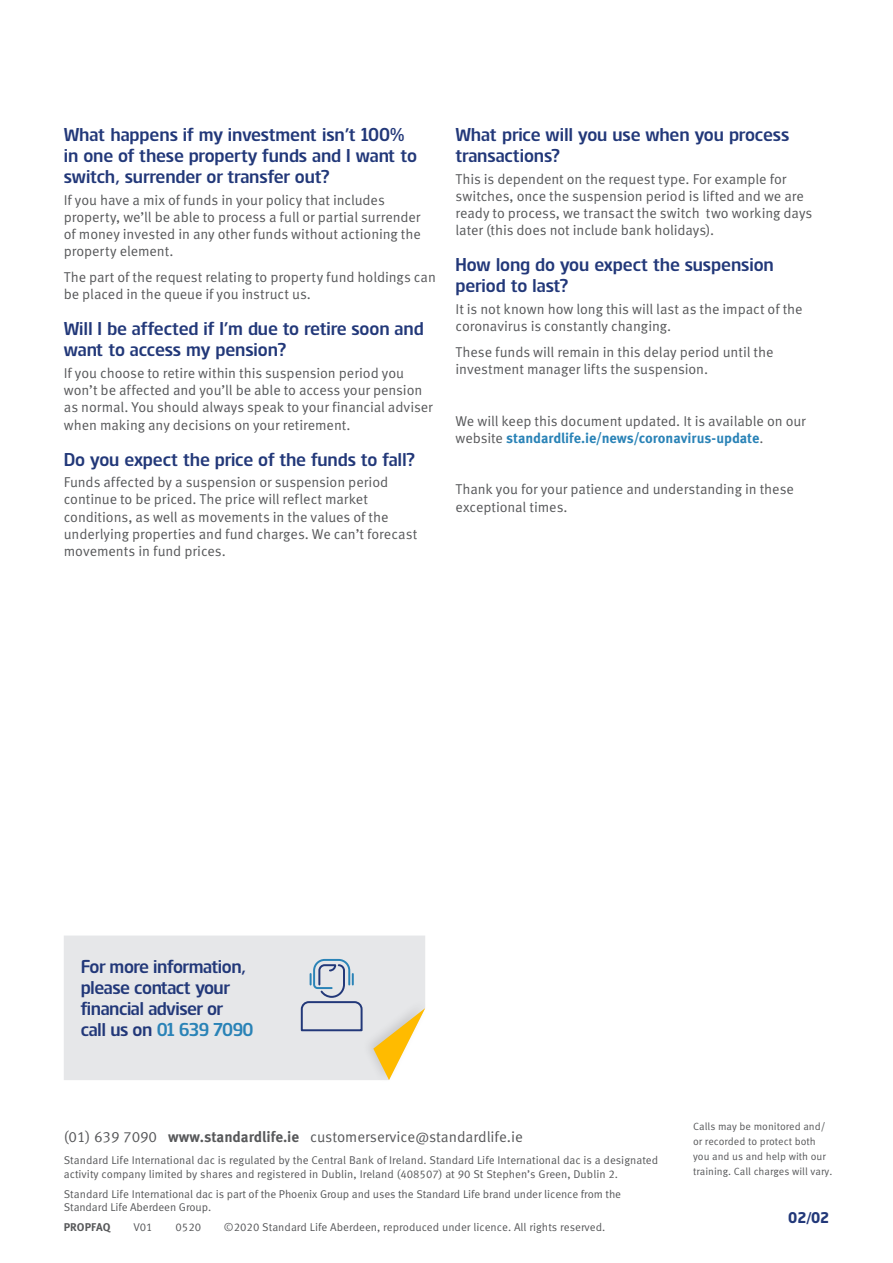
<style>
.page{position:relative;width:893px;height:1263px;background:#fff}
.page>*{position:absolute;margin:0;border:0;box-sizing:border-box;transform-origin:0 0}
.VI_Header_12_14{font:18px/21px "Standard Life";color:#223879}
.VI_Header_12_14-2{font:18px/21px "Standard Life";letter-spacing:-.02em;color:#223879}
.Body_copy{font:15px "Meta Standard Life Pro TF Norm";letter-spacing:-.005em;color:#57585a}
.VI_Page-Numbers_Righ{font:700 15px "Standard Life";color:#223879}
.VI_Body_Text_9_5_11{font:14.25px/17.2px "Meta Standard Life Pro TF Norm";letter-spacing:-.005em;color:#57585a}
.Form_zclause_text{font:11.25px/13.5px "Meta Standard Life Pro TF Norm";color:#57585a}
.Form_zclause_text-2{font:700 11.25px "Meta Standard Life Pro TF";color:#57585a}
.Form_margin_text{font:10.5px/15px "Meta Standard Life Pro TF Norm";color:#57585a}
.s1{font-family:"Meta Standard Life Pro TF";font-weight:700;color:#2a83b7}
.s2{color:#2a83b7}
.s3{font-family:"Meta Standard Life Pro TF";font-weight:700}
</style>
<div class="page">
<div style="left:64px;top:935px;width:361px;height:145px;background:#e6e7e9"></div>
<div style="left:361px;top:998px;width:69px;height:87px;background:#231f20;opacity:.15"></div>
<svg style="left:373px;top:1008px;width:52px;height:72px"></svg>
<svg style="left:301px;top:959px;width:62px;height:72px;background:#c5cdd9"></svg>
<p class="VI_Header_12_14" style="left:64px;top:124px;width:355px">What happens if my investment isn’t 100% in one of these property funds and I want to switch, surrender or transfer out?</p>
<p class="VI_Body_Text_9_5_11" style="left:64px;top:190px;width:359px">If you have a mix of funds in your policy that includes property, we’ll be able to process a full or partial surrender of money invested in any other funds without actioning the property element.</p>
<p class="VI_Body_Text_9_5_11" style="left:64px;top:268px;width:374px">The part of the request relating to property fund holdings can be placed in the queue if you instruct us.</p>
<p class="VI_Header_12_14" style="left:64px;top:318px;width:361px">Will I be affected if I’m due to retire soon and want to access my pension?</p>
<p class="VI_Body_Text_9_5_11" style="left:64px;top:363px;width:371px">If you choose to retire within this suspension period you won’t be affected and you’ll be able to access your pension as normal. You should always speak to your financial adviser when making any decisions on your retirement.</p>
<p class="VI_Header_12_14" style="left:64px;top:448px;width:353px">Do you expect the price of the funds to fall?</p>
<p class="VI_Body_Text_9_5_11" style="left:64px;top:473px;width:355px">Funds affected by a suspension or suspension period continue to be priced. The price will reflect market conditions, as well as movements in the values of the underlying properties and fund charges. We can’t forecast movements in fund prices.</p>
<p class="VI_Header_12_14" style="left:455px;top:124px;width:335px">What price will you use when you process transactions?</p>
<p class="VI_Body_Text_9_5_11" style="left:455px;top:169px;width:358px">This is dependent on the request type. For example for switches, once the suspension period is lifted and we are ready to process, we transact the switch two working days later (this does not include bank holidays).</p>
<p class="VI_Header_12_14" style="left:455px;top:254px;width:320px">How long do you expect the suspension period to last?</p>
<p class="VI_Body_Text_9_5_11" style="left:455px;top:299px;width:349px">It is not known how long this will last as the impact of the coronavirus is constantly changing.</p>
<p class="VI_Body_Text_9_5_11" style="left:455px;top:342px;width:320px">These funds will remain in this delay period until the investment manager lifts the suspension.</p>
<p class="VI_Body_Text_9_5_11" style="left:455px;top:411px;width:352px">We will keep this document updated. It is available on our website <span class="s1">standardlife.ie/news/coronavirus-update</span>.</p>
<p class="VI_Body_Text_9_5_11" style="left:455px;top:480px;width:340px">Thank you for your patience and understanding in these exceptional times.</p>
<p class="VI_Header_12_14-2" style="left:81px;top:955px;width:174px">For more information, please contact your financial adviser or<br>call us on <span class="s2">01 639 7090</span></p>
<p class="Body_copy" style="left:64px;top:1126px;width:461px">(01) 639 7090 <span class="s3">www.standardlife.ie</span> customerservice@standardlife.ie</p>
<p class="Form_zclause_text" style="left:64px;top:1153px;width:596px">Standard Life International dac is regulated by the Central Bank of Ireland. Standard Life International dac is a designated activity company limited by shares and registered in Dublin, Ireland (408507) at 90 St Stephen’s Green, Dublin 2.</p>
<p class="Form_zclause_text" style="left:64px;top:1186px;width:559px">Standard Life International dac is part of the Phoenix Group and uses the Standard Life brand under licence from the<br>Standard Life Aberdeen Group.</p>
<p class="Form_zclause_text-2" style="left:64px;top:1218px;width:48px">PROPFAQ</p>
<p class="Form_zclause_text" style="left:133px;top:1220px;width:21px">V01</p>
<p class="Form_zclause_text" style="left:175px;top:1220px;width:27px">0520</p>
<p class="Form_zclause_text" style="left:224px;top:1220px;width:383px">©2020 Standard Life Aberdeen, reproduced under licence. All rights reserved.</p>
<p class="Form_margin_text" style="left:693px;top:1118px;width:141px">Calls may be monitored and/ or recorded to protect both you and us and help with our training. Call charges will vary.</p>
<p class="VI_Page-Numbers_Righ" style="left:788px;top:1208px;width:42px">02/02</p>
</div>
